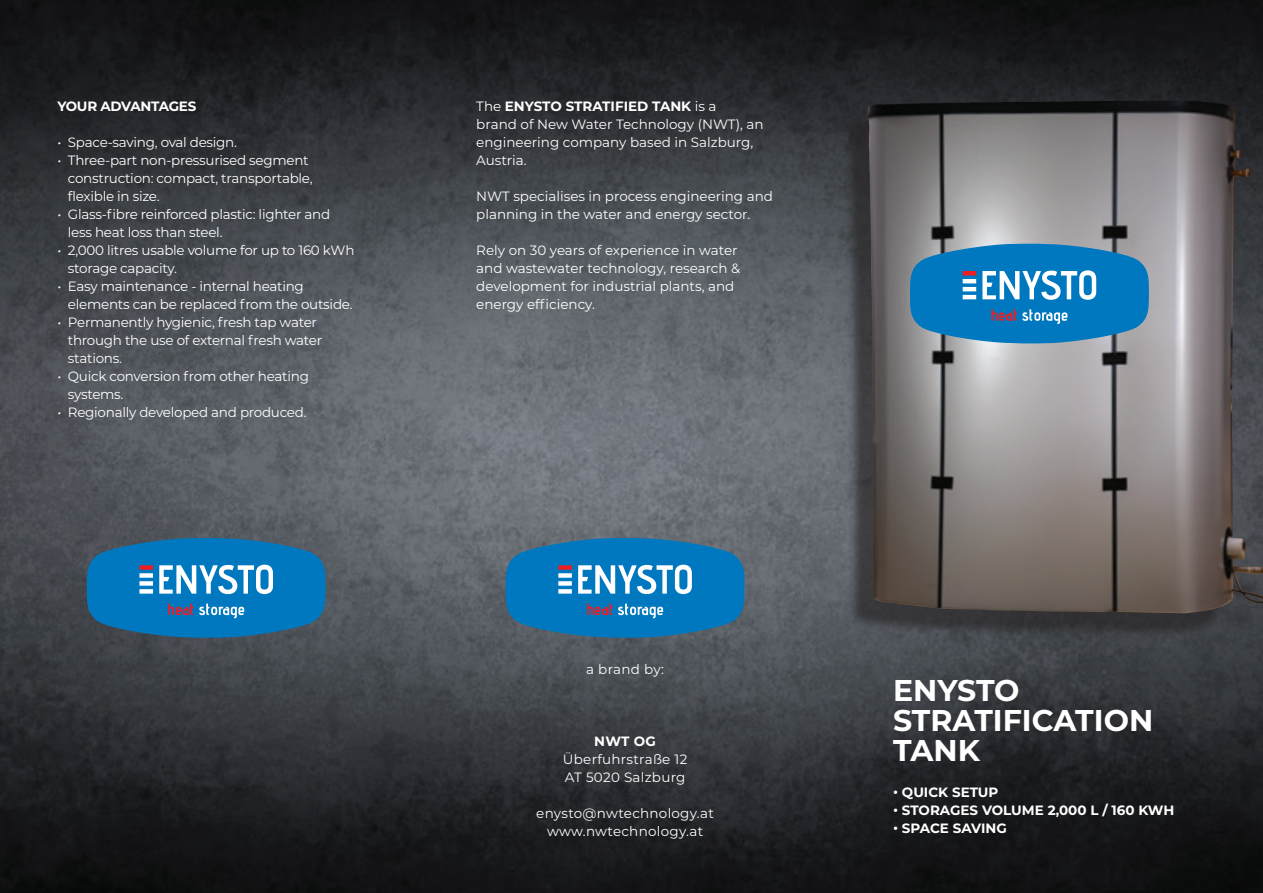
<style>
.page{position:relative;width:1263px;height:893px;background:#fff}
.page>*{position:absolute;margin:0;border:0;box-sizing:border-box;transform-origin:0 0}
.line{font:700 30px/30px "Montserrat";color:#fff}
.t1{font:13.5px/18px "Montserrat";letter-spacing:-.02em;color:#fff}
.t2{font:13.5px/18px "Montserrat";color:#fff}
.t3{font:13.5px "Montserrat";letter-spacing:.02em;color:#fff}
.line2{font:700 13.5px "Montserrat";color:#fff}
.line2-2{font:700 13.5px "Montserrat";letter-spacing:-.02em;color:#fff}
.s1{font-weight:700}
</style>
<div class="page">
<img style="left:0;top:0;width:1263px;height:893px">
<div style="left:842px;top:111px;width:421px;height:529px;background:#231f20;opacity:.6"></div>
<img style="left:867px;top:101px;width:396px;height:512px">
<svg style="left:86px;top:538px;width:240px;height:100px;background:#1f7bb4"></svg>
<svg style="left:505px;top:538px;width:240px;height:100px;background:#227eb7"></svg>
<svg style="left:909px;top:244px;width:240px;height:99px;background:#2c87bf"></svg>
<p class="line2-2" style="left:57px;top:96px;width:140px">YOUR ADVANTAGES</p>
<p class="t1" style="left:57px;top:133px;width:181px">• Space-saving, oval design.</p>
<p class="t1" style="left:68px;top:151px;width:246px;text-indent:-11px">• Three-part non-pressurised segment construction: compact, transportable, flexible in size.</p>
<p class="t1" style="left:68px;top:205px;width:264px;text-indent:-11px">• Glass-fibre reinforced plastic: lighter and less heat loss than steel.</p>
<p class="t1" style="left:68px;top:241px;width:288px;text-indent:-11px">• 2,000 litres usable volume for up to 160 kWh storage capacity.</p>
<p class="t1" style="left:68px;top:277px;width:286px;text-indent:-11px">• Easy maintenance - internal heating elements can be replaced from the outside.</p>
<p class="t1" style="left:68px;top:313px;width:256px;text-indent:-11px">• Permanently hygienic, fresh tap water through the use of external fresh water stations.</p>
<p class="t1" style="left:68px;top:367px;width:243px;text-indent:-11px">• Quick conversion from other heating systems.</p>
<p class="t1" style="left:57px;top:403px;width:251px">• Regionally developed and produced.</p>
<p class="t2" style="left:476px;top:97px;width:289px">The <span class="s1">ENYSTO STRATIFIED TANK</span> is a<br>brand of New Water Technology (NWT), an engineering company based in Salzburg,<br>Austria.</p>
<p class="t2" style="left:476px;top:187px;width:298px">NWT specialises in process engineering and planning in the water and energy sector.</p>
<p class="t2" style="left:476px;top:241px;width:265px">Rely on 30 years of experience in water and wastewater technology, research &amp;</p>
<p class="t2" style="left:476px;top:277px;width:260px">development for industrial plants, and energy efficiency.</p>
<p class="t1" style="left:586px;top:659px;width:79px">a brand by:</p>
<p class="line2" style="left:594px;top:731px;width:63px">NWT OG</p>
<p class="t3" style="left:563px;top:749px;width:126px">Überfuhrstraße 12</p>
<p class="t3" style="left:565px;top:767px;width:122px">AT 5020 Salzburg</p>
<p class="t3" style="left:536px;top:803px;width:179px">enysto@nwtechnology.at</p>
<p class="t3" style="left:547px;top:821px;width:158px">www.nwtechnology.at</p>
<p class="line" style="left:893px;top:674px;width:262px">ENYSTO<br>STRATIFICATION<br>TANK</p>
<p class="line2" style="left:893px;top:782px;width:107px">• QUICK SETUP</p>
<p class="line2" style="left:893px;top:800px;width:283px">• STORAGES VOLUME 2,000 L / 160 KWH</p>
<p class="line2" style="left:893px;top:818px;width:115px">• SPACE SAVING</p>
</div>
